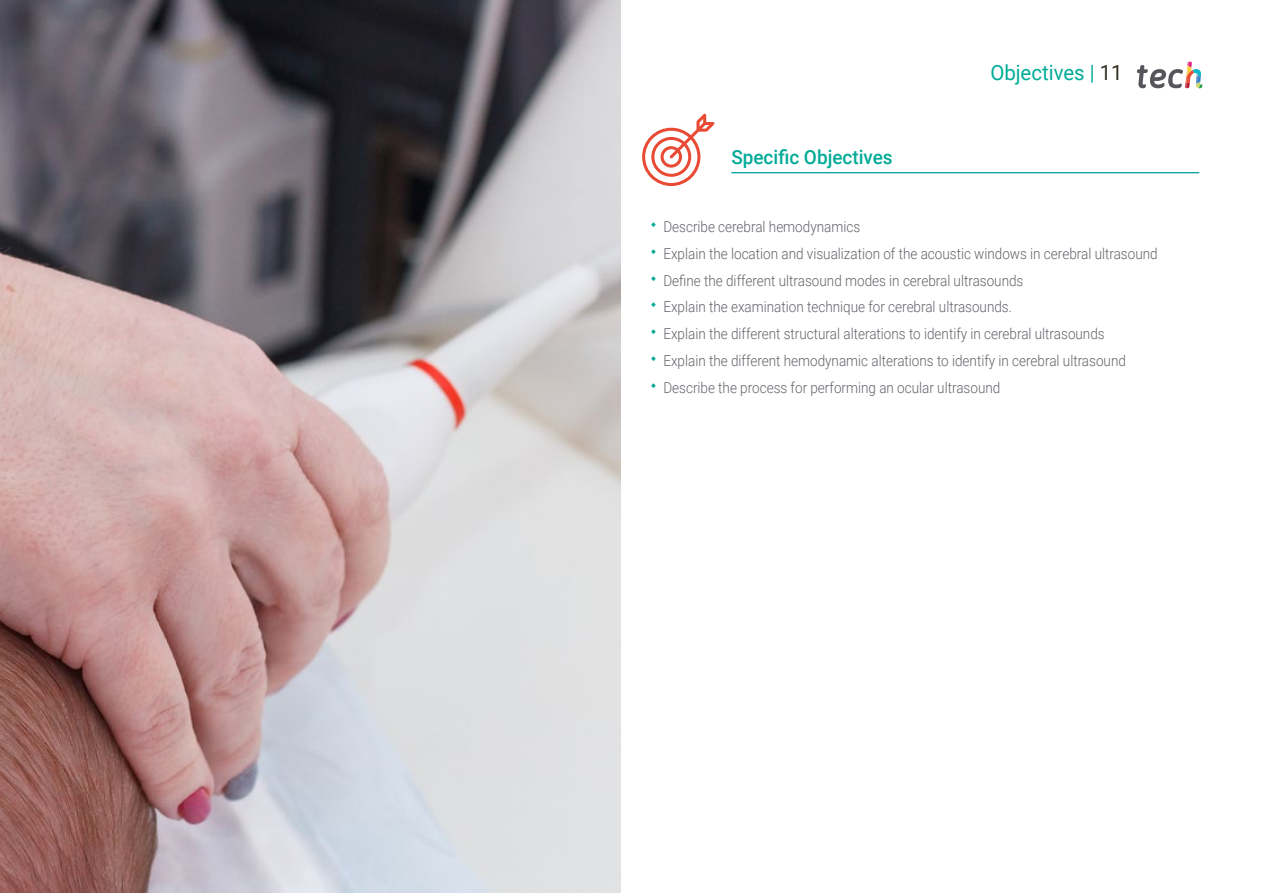
<style>
.page{position:relative;width:1263px;height:893px;background:#fff}
.page>*{position:absolute;margin:0;border:0;box-sizing:border-box;transform-origin:0 0}
.t1{font:21px "Roboto";color:#00ab97}
.t2{font:500 19.5px "Roboto";color:#00ab97}
.t3{font:300 15px/26.7px "Roboto";color:#61646a;scale:.9 1}
.s1{color:#312e20}
</style>
<div class="page">
<img style="left:0;top:0;width:621px;height:893px">
<svg style="left:642px;top:114px;width:72px;height:72px"></svg>
<hr style="left:731px;top:172px;width:468px;height:1px;background:#00ab97">
<svg style="left:1137px;top:62px;width:65px;height:27px"></svg>
<h2 class="t2" style="left:731px;top:144px;width:163px">Specific Objectives</h2>
<h1 class="t1" style="left:990px;top:57px;width:134px">Objectives | <span class="s1">11</span></h1>
<p class="t3" style="left:663px;top:213px;width:551px">Describe cerebral hemodynamics<br>Explain the location and visualization of the acoustic windows in cerebral ultrasound Define the different ultrasound modes in cerebral ultrasounds<br>Explain the examination technique for cerebral ultrasounds.<br>Explain the different structural alterations to identify in cerebral ultrasounds<br>Explain the different hemodynamic alterations to identify in cerebral ultrasound Describe the process for performing an ocular ultrasound</p>
</div>
